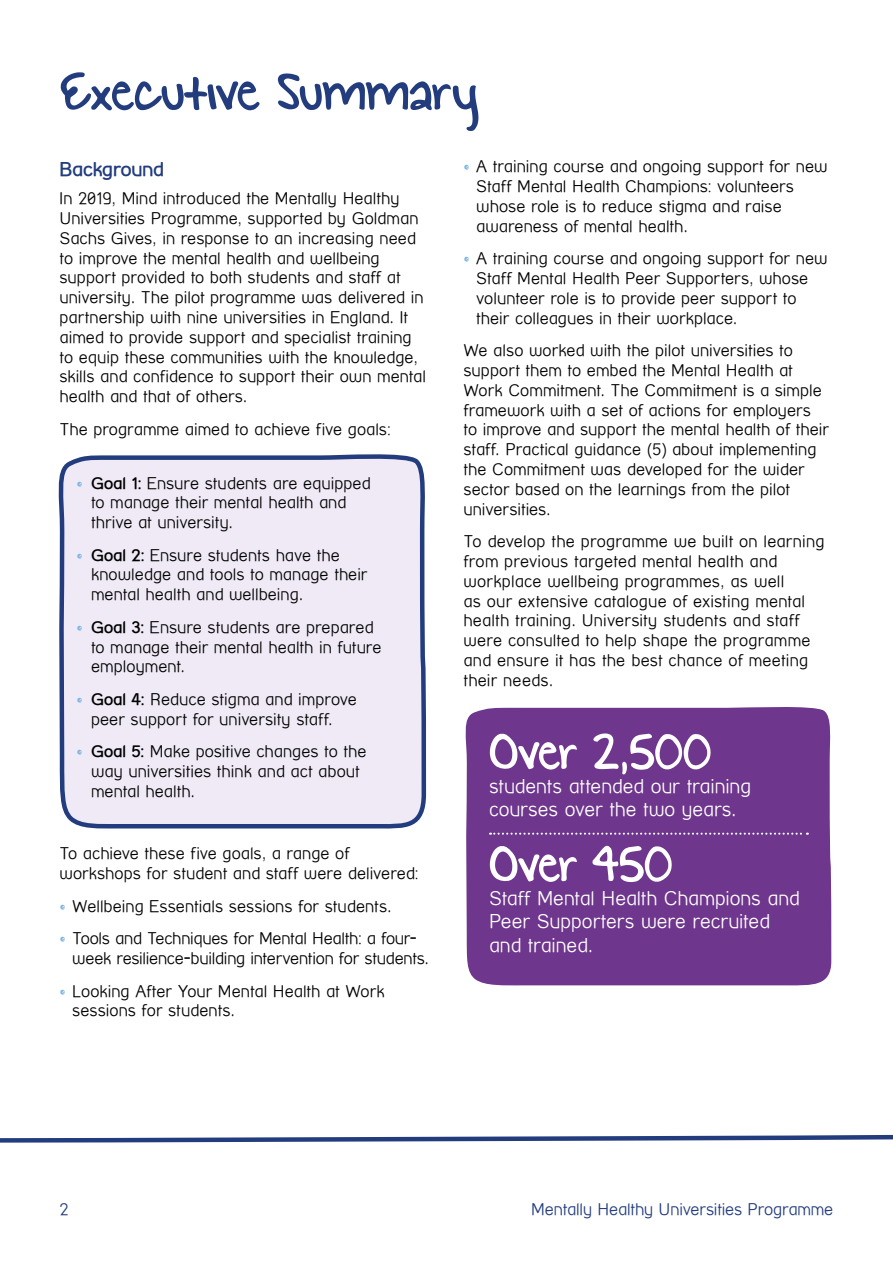
<style>
.page{position:relative;width:893px;height:1263px;background:#fff}
.page>*{position:absolute;margin:0;border:0;box-sizing:border-box;transform-origin:0 0}
.MHU_section_heading{font:60px "KG Small Town Southern Girl";letter-spacing:-.02em;color:#223c7e}
.MHU_bullets{font:57px "KG Small Town Southern Girl";letter-spacing:-.015em;color:#fff}
.MHU_bullets-2{font:100 19.5px/23.4px "Street Corner";letter-spacing:-.005em;color:#fff}
.MHU_Small_subheading{font:700 19.5px "Street Corner";letter-spacing:-.01em;color:#223c7e}
.MHU_bullets-3{font:100 16.5px/19.8px "Street Corner";color:#000}
.t1{font:100 16.5px "Street Corner";letter-spacing:-.01em;color:#223c7e}
.s1{font-family:"Alabama";font-weight:400;color:#7ab2e1}
.s2{font-weight:700}
</style>
<div class="page">
<div style="left:58px;top:454px;width:369px;height:375px;background:#efeaf6"></div>
<div style="left:465px;top:707px;width:367px;height:279px;background:#6e368c"></div>
<svg style="left:490px;top:833px;width:318px;height:2px"></svg>
<svg style="left:0;top:1134px;width:893px;height:9px"></svg>
<p class="MHU_section_heading" style="left:60px;top:59px;width:420px">Executive Summary</p>
<p class="MHU_Small_subheading" style="left:60px;top:158px;width:106px">Background</p>
<p class="MHU_bullets-3" style="left:60px;top:188px;width:368px">In 2019, Mind introduced the Mentally Healthy Universities Programme, supported by Goldman Sachs Gives, in response to an increasing need to improve the mental health and wellbeing support provided to both students and staff at university. The pilot programme was delivered in partnership with nine universities in England. It aimed to provide support and specialist training to equip these communities with the knowledge, skills and confidence to support their own mental health and that of others.</p>
<p class="MHU_bullets-3" style="left:60px;top:419px;width:333px">The programme aimed to achieve five goals:</p>
<p class="MHU_bullets-3" style="left:91px;top:473px;width:281px;text-indent:-14px"><span class="s1">•</span> <span class="s2">Goal 1:</span> Ensure students are equipped to manage their mental health and thrive at university.</p>
<p class="MHU_bullets-3" style="left:91px;top:545px;width:278px;text-indent:-14px"><span class="s1">•</span> <span class="s2">Goal 2:</span> Ensure students have the knowledge and tools to manage their mental health and wellbeing.</p>
<p class="MHU_bullets-3" style="left:91px;top:617px;width:292px;text-indent:-14px"><span class="s1">•</span> <span class="s2">Goal 3:</span> Ensure students are prepared to manage their mental health in future employment.</p>
<p class="MHU_bullets-3" style="left:77px;top:689px;width:282px;text-align:center"><span class="s1">•</span> <span class="s2">Goal 4:</span> Reduce stigma and improve peer support for university staff.</p>
<p class="MHU_bullets-3" style="left:91px;top:742px;width:277px;text-indent:-14px"><span class="s1">•</span> <span class="s2">Goal 5:</span> Make positive changes to the way universities think and act about mental health.</p>
<p class="MHU_bullets-3" style="left:476px;top:156px;width:353px;text-indent:-13px"><span class="s1">•</span> A training course and ongoing support for new Staff Mental Health Champions: volunteers whose role is to reduce stigma and raise awareness of mental health.</p>
<p class="MHU_bullets-3" style="left:476px;top:248px;width:353px;text-indent:-13px"><span class="s1">•</span> A training course and ongoing support for new Staff Mental Health Peer Supporters, whose volunteer role is to provide peer support to their colleagues in their workplace.</p>
<p class="MHU_bullets-3" style="left:463px;top:340px;width:367px">We also worked with the pilot universities to support them to embed the Mental Health at Work Commitment. The Commitment is a simple framework with a set of actions for employers<br>to improve and support the mental health of their staff. Practical guidance (5) about implementing the Commitment was developed for the wider sector based on the learnings from the pilot universities.</p>
<p class="MHU_bullets-3" style="left:463px;top:531px;width:363px">To develop the programme we built on learning from previous targeted mental health and workplace wellbeing programmes, as well<br>as our extensive catalogue of existing mental health training. University students and staff were consulted to help shape the programme and ensure it has the best chance of meeting their needs.</p>
<p class="MHU_bullets" style="left:489px;top:721px;width:224px">Over 2,500</p>
<p class="MHU_bullets-2" style="left:489px;top:774px;width:264px">students attended our training courses over the two years.</p>
<p class="MHU_bullets" style="left:489px;top:833px;width:185px">Over 450</p>
<p class="MHU_bullets-2" style="left:489px;top:886px;width:312px">Staff Mental Health Champions and<br>Peer Supporters were recruited and trained.</p>
<p class="MHU_bullets-3" style="left:60px;top:843px;width:361px">To achieve these five goals, a range of workshops for student and staff were delivered:</p>
<p class="MHU_bullets-3" style="left:60px;top:896px;width:334px"><span class="s1">•</span> Wellbeing Essentials sessions for students.</p>
<p class="MHU_bullets-3" style="left:72px;top:928px;width:358px;text-indent:-13px"><span class="s1">•</span> Tools and Techniques for Mental Health: a four&shy;week resilience-building intervention for students.</p>
<p class="MHU_bullets-3" style="left:72px;top:981px;width:314px;text-indent:-13px"><span class="s1">•</span> Looking After Your Mental Health at Work sessions for students.</p>
<p class="t1" style="left:60px;top:1200px;width:11px">2</p>
<p class="t1" style="left:531px;top:1200px;width:304px">Mentally Healthy Universities Programme</p>
</div>
